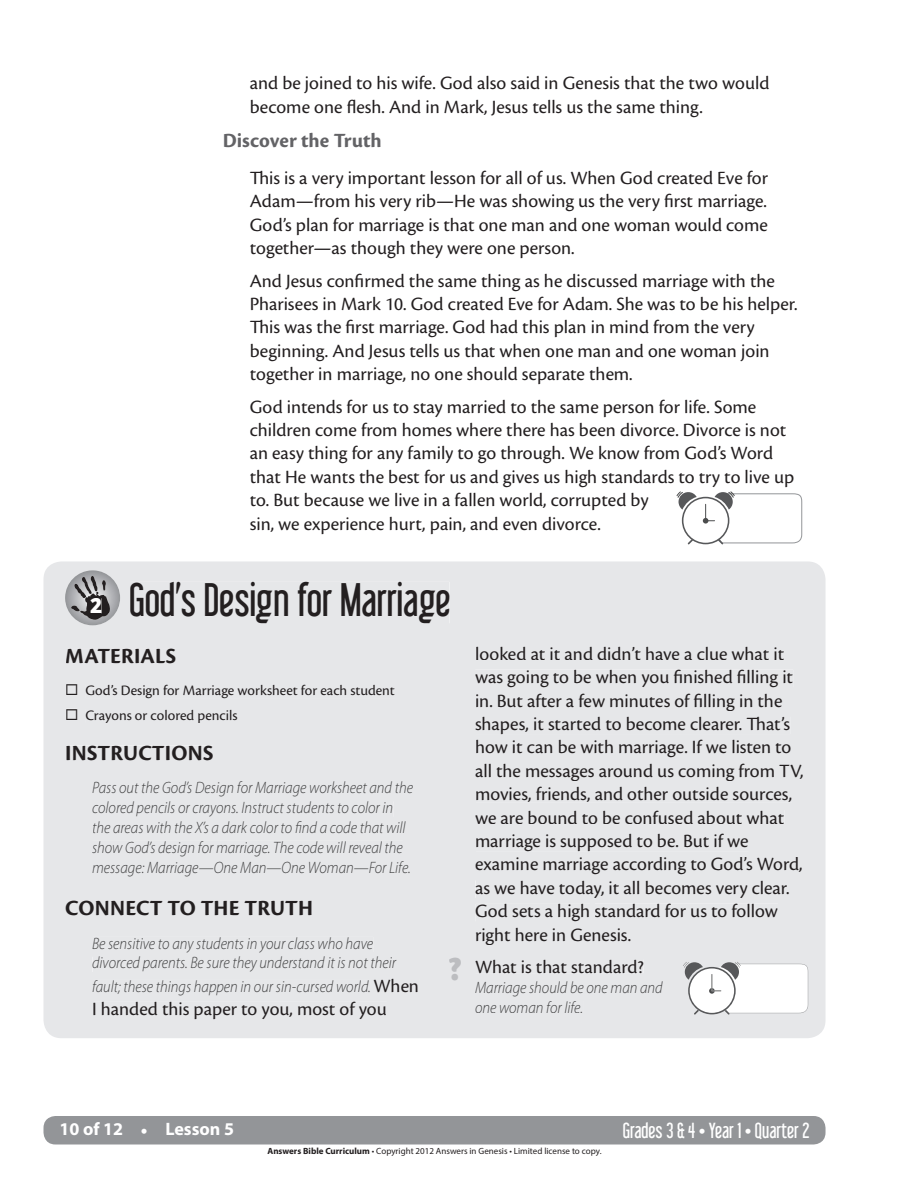
<style>
.page{position:relative;width:918px;height:1188px;background:#fff}
.page>*{position:absolute;margin:0;border:0;box-sizing:border-box;transform-origin:0 0}
.t1{font:42px "Libel Suit";color:#231f20}
.t2{font:700 22.5px "Cronos Pro";letter-spacing:.005em;color:#231f20}
.t3{font:700 21px "Cronos Pro";color:#636366}
.t4{font:19.5px/23.4px "Cronos Pro";color:#231f20}
.t5{font:19.5px "Libel Suit";color:#fff}
.t6{font:700 18px "Myriad Pro";color:#fff}
.t7{font:italic 300 16.5px/19.8px "Myriad Pro";color:#3f3f40;scale:.9 1}
.t8{font:15px/24.8px "Cronos Pro";color:#231f20}
.t9{font:9px "Myriad Pro";color:#231f20}
.s1{font-family:"Bree";font-weight:700;font-size:22.95px;color:#fff}
.s2{font-family:"Cronos Pro";font-weight:400;font-style:normal;font-size:19.5px;color:#231f20}
.s3{font-weight:700;font-size:42px;color:#bcbdc0}
.s4{font-family:"Libel Suit";font-weight:400;font-size:19.5px}
.s5{font-weight:700}
</style>
<div class="page">
<div style="left:44px;top:1116px;width:782px;height:28px;background:#939598;border-radius:12px"></div>
<svg style="left:677px;top:492px;width:125px;height:53px"></svg>
<div style="left:43px;top:561px;width:783px;height:477px;background:#e6e7e9"></div>
<svg style="left:65px;top:570px;width:55px;height:55px;background:#9f9fa2"></svg>
<div style="left:91px;top:598px;width:10px;height:15px;background:#231f20"></div>
<div style="left:130px;top:582px;width:319px;height:41px;background:#e6e7e9"></div>
<div style="left:66px;top:649px;width:110px;height:15px;background:#e6e7e9"></div>
<div style="left:86px;top:685px;width:309px;height:13px;background:#e6e7e9"></div>
<div style="left:86px;top:709px;width:151px;height:14px;background:#e6e7e9"></div>
<div style="left:67px;top:746px;width:146px;height:14px;background:#e6e7e9"></div>
<div style="left:93px;top:781px;width:320px;height:16px;background:#e6e7e9"></div>
<div style="left:93px;top:801px;width:300px;height:16px;background:#e6e7e9"></div>
<div style="left:93px;top:821px;width:313px;height:12px;background:#e6e7e9"></div>
<div style="left:92px;top:841px;width:311px;height:15px;background:#e6e7e9"></div>
<div style="left:93px;top:861px;width:317px;height:15px;background:#e6e7e9"></div>
<div style="left:66px;top:901px;width:245px;height:15px;background:#e6e7e9"></div>
<div style="left:93px;top:937px;width:280px;height:15px;background:#e6e7e9"></div>
<div style="left:93px;top:957px;width:303px;height:15px;background:#e6e7e9"></div>
<div style="left:93px;top:980px;width:278px;height:15px;background:#e6e7e9"></div>
<div style="left:374px;top:979px;width:45px;height:13px;background:#e6e7e9"></div>
<div style="left:94px;top:1002px;width:293px;height:17px;background:#e6e7e9"></div>
<div style="left:476px;top:646px;width:308px;height:14px;background:#e6e7e9"></div>
<div style="left:475px;top:670px;width:318px;height:17px;background:#e6e7e9"></div>
<div style="left:476px;top:693px;width:306px;height:18px;background:#e6e7e9"></div>
<div style="left:476px;top:717px;width:314px;height:17px;background:#e6e7e9"></div>
<div style="left:476px;top:740px;width:315px;height:18px;background:#e6e7e9"></div>
<div style="left:476px;top:763px;width:328px;height:18px;background:#e6e7e9"></div>
<div style="left:476px;top:787px;width:316px;height:15px;background:#e6e7e9"></div>
<div style="left:475px;top:810px;width:309px;height:14px;background:#e6e7e9"></div>
<div style="left:476px;top:834px;width:273px;height:17px;background:#e6e7e9"></div>
<div style="left:476px;top:857px;width:327px;height:18px;background:#e6e7e9"></div>
<div style="left:476px;top:880px;width:314px;height:18px;background:#e6e7e9"></div>
<div style="left:476px;top:904px;width:114px;height:17px;background:#e6e7e9"></div>
<div style="left:595px;top:904px;width:183px;height:13px;background:#e6e7e9"></div>
<div style="left:476px;top:927px;width:155px;height:18px;background:#e6e7e9"></div>
<div style="left:449px;top:958px;width:12px;height:23px;background:#e6e7e9"></div>
<div style="left:476px;top:960px;width:167px;height:13px;background:#e6e7e9"></div>
<div style="left:475px;top:981px;width:188px;height:15px;background:#e6e7e9"></div>
<div style="left:476px;top:1001px;width:107px;height:12px;background:#e6e7e9"></div>
<svg style="left:683px;top:962px;width:125px;height:53px"></svg>
<svg style="left:66px;top:684px;width:11px;height:11px"></svg>
<svg style="left:66px;top:709px;width:11px;height:11px"></svg>
<p class="t4" style="left:250px;top:72px;width:521px">and be joined to his wife. God also said in Genesis that the two would become one flesh. And in Mark, Jesus tells us the same thing.</p>
<p class="t3" style="left:223px;top:128px;width:161px">Discover the Truth</p>
<p class="t4" style="left:250px;top:166px;width:520px;text-align:justify">This is a very important lesson for all of us. When God created Eve for Adam—from his very rib—He was showing us the very first marriage.<br>God’s plan for marriage is that one man and one woman would come together—as though they were one person.</p>
<p class="t4" style="left:250px;top:269px;width:549px">And Jesus confirmed the same thing as he discussed marriage with the Pharisees in Mark 10. God created Eve for Adam. She was to be his helper.<br>This was the first marriage. God had this plan in mind from the very beginning. And Jesus tells us that when one man and one woman join together in marriage, no one should separate them.</p>
<p class="t4" style="left:250px;top:395px;width:546px">God intends for us to stay married to the same person for life. Some children come from homes where there has been divorce. Divorce is not an easy thing for any family to go through. We know from God’s Word that He wants the best for us and gives us high standards to try to live up to. But because we live in a fallen world, corrupted by<br>sin, we experience hurt, pain, and even divorce.</p>
<h1 class="t1" style="left:90px;top:575px;width:362px"><span class="s1">2</span> God’s Design for Marriage</h1>
<p class="t2" style="left:65px;top:643px;width:113px">MATERIALS</p>
<p class="t8" style="left:85px;top:678px;width:311px">God’s Design for Marriage worksheet for each student<br>Crayons or colored pencils</p>
<p class="t2" style="left:65px;top:740px;width:150px">INSTRUCTIONS</p>
<p class="t7" style="left:92px;top:778px;width:358px">Pass out the God’s Design for Marriage worksheet and the colored pencils or crayons. Instruct students to color in the areas with the X’s a dark color to find a code that will show God’s design for marriage. The code will reveal the message: Marriage—One Man—One Woman—For Life.</p>
<p class="t2" style="left:65px;top:895px;width:249px">CONNECT TO THE TRUTH</p>
<p class="t7" style="left:92px;top:934px;width:339px">Be sensitive to any students in your class who have divorced parents. Be sure they understand it is not their</p>
<p class="t7" style="left:92px;top:977px;width:365px">fault; these things happen in our sin-cursed world. <span class="s2">When</span></p>
<p class="t4" style="left:92px;top:998px;width:296px">I handed this paper to you, most of you</p>
<p class="t4" style="left:475px;top:642px;width:330px">looked at it and didn’t have a clue what it was going to be when you finished filling it in. But after a few minutes of filling in the shapes, it started to become clearer. That’s how it can be with marriage. If we listen to all the messages around us coming from TV, movies, friends, and other outside sources, we are bound to be confused about what marriage is supposed to be. But if we examine marriage according to God’s Word, as we have today, it all becomes very clear.<br>God sets a high standard for us to follow right here in Genesis.</p>
<p class="t4" style="left:448px;top:955px;width:197px"><span class="s3">ü</span> What is that standard?</p>
<p class="t7" style="left:475px;top:978px;width:210px">Marriage should be one man and one woman for life.</p>
<p class="t6" style="left:60px;top:1118px;width:176px">10 of 12 <span class="s4">•</span> Lesson 5</p>
<p class="t5" style="left:623px;top:1118px;width:188px">Grades 3 &amp; 4 • Year 1 • Quarter 2</p>
<p class="t9" style="left:267px;top:1145px;width:336px"><span class="s5">Answers Bible Curriculum</span> • Copyright 2012 Answers in Genesis • Limited license to copy.</p>
</div>
